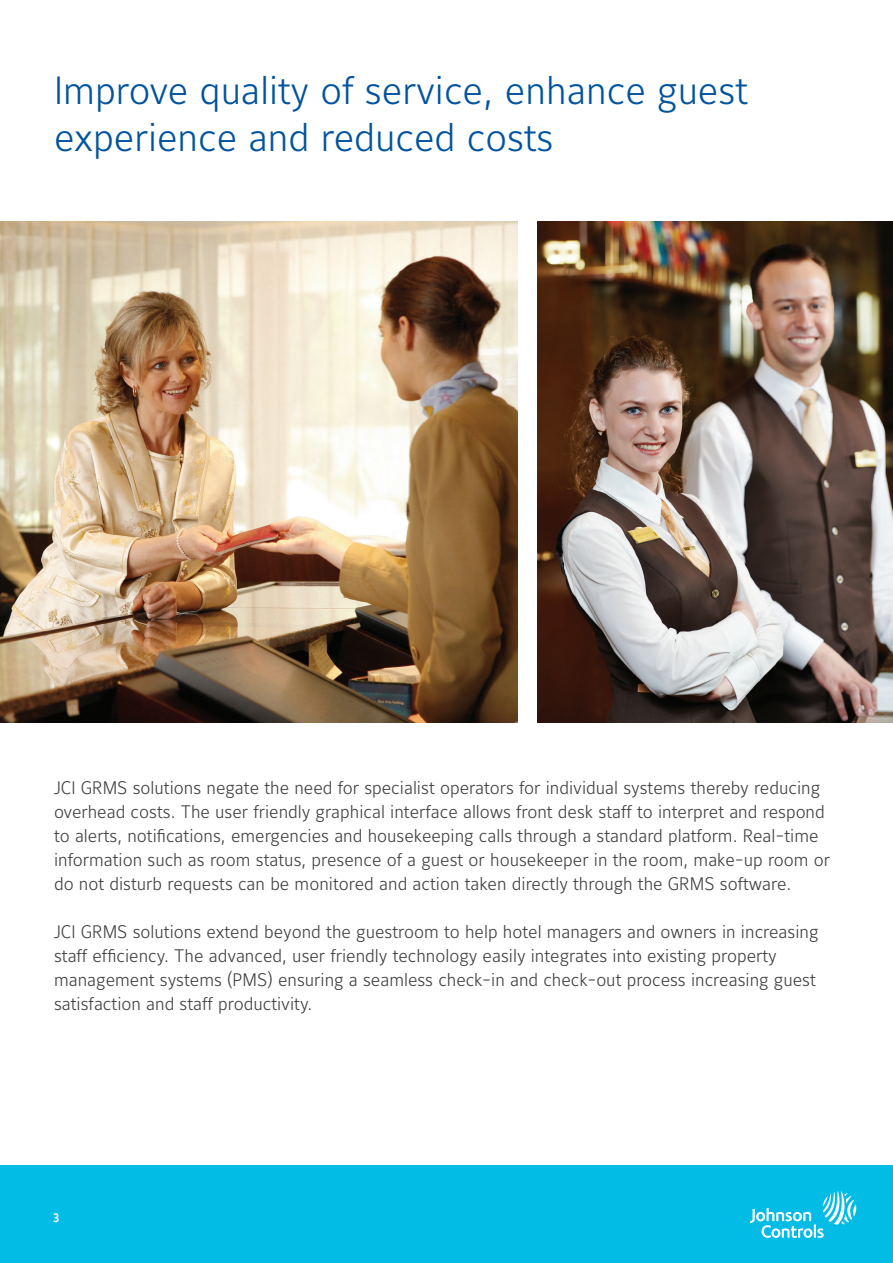
<style>
.page{position:relative;width:893px;height:1263px;background:#fff}
.page>*{position:absolute;margin:0;border:0;box-sizing:border-box;transform-origin:0 0}
.t1{font:39px/46.8px "Maurea Light Tf";color:#01539e}
.t2{font:18px/24px "Maurea Light Tf";color:#3f3f40}
.t3{font:12px "Maurea Bold Tf";color:#fff}
</style>
<div class="page">
<img style="left:0;top:221px;width:517px;height:502px">
<img style="left:537px;top:221px;width:356px;height:502px">
<div style="left:0;top:1165px;width:893px;height:98px;background:#02bce5"></div>
<svg style="left:750px;top:1191px;width:106px;height:47px"></svg>
<h1 class="t1" style="left:54px;top:69px;width:695px">Improve quality of service, enhance guest experience and reduced costs</h1>
<p class="t2" style="left:54px;top:776px;width:778px">JCI GRMS solutions negate the need for specialist operators for individual systems thereby reducing overhead costs. The user friendly graphical interface allows front desk staff to interpret and respond to alerts, notifications, emergencies and housekeeping calls through a standard platform. Real-time information such as room status, presence of a guest or housekeeper in the room, make-up room or do not disturb requests can be monitored and action taken directly through the GRMS software.</p>
<p class="t2" style="left:54px;top:920px;width:766px">JCI GRMS solutions extend beyond the guestroom to help hotel managers and owners in increasing staff efficiency. The advanced, user friendly technology easily integrates into existing property management systems (PMS) ensuring a seamless check-in and check-out process increasing guest satisfaction and staff productivity.</p>
<p class="t3" style="left:53px;top:1211px;width:8px">3</p>
</div>
